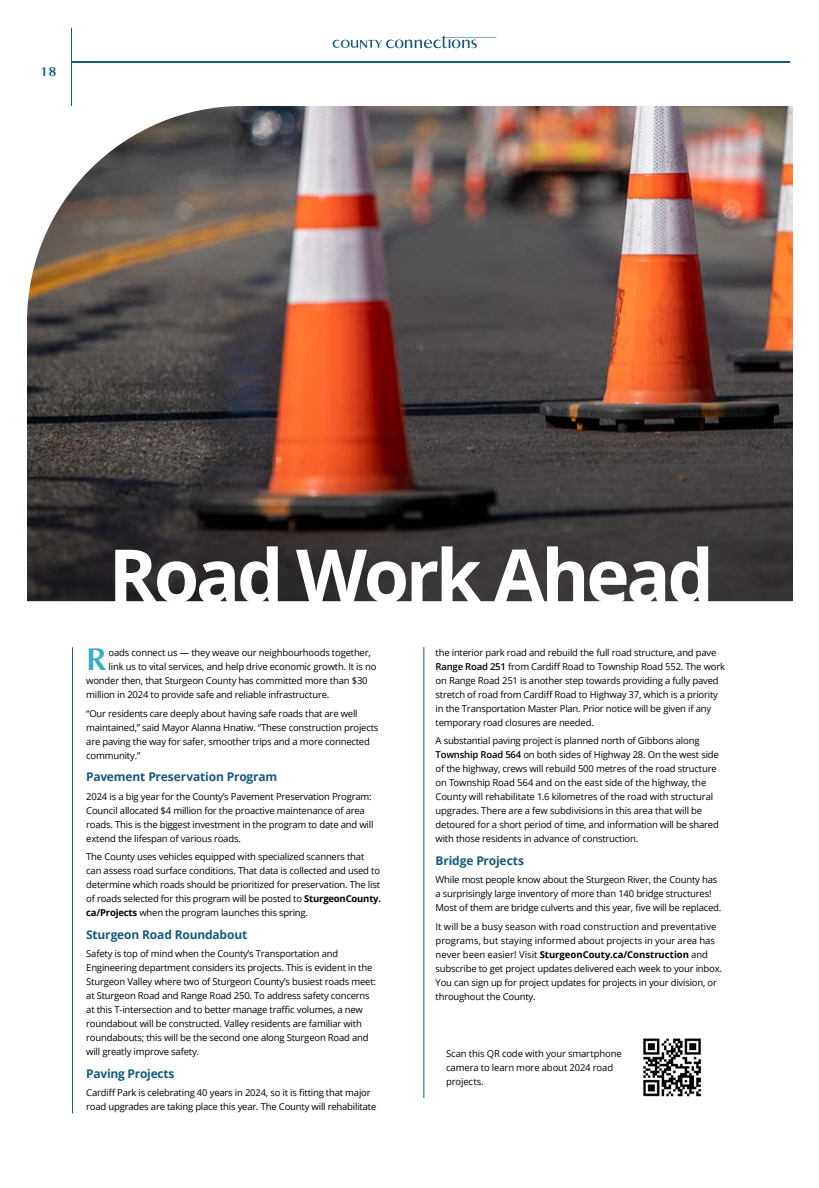
<style>
.page{position:relative;width:819px;height:1188px;background:#fff}
.page>*{position:absolute;margin:0;border:0;box-sizing:border-box;transform-origin:0 0}
.t1{font:700 73.4px "Open Sans";letter-spacing:-.045em;color:#fff}
.t2{font:700 30px "Accent Graphic";color:#35afc8}
.t3{font:700 12px "Open Sans";letter-spacing:-.015em;color:#185a7d}
.t4{font:700 12px "Accent Graphic";color:#185a7d}
.t5{font:9.5px/14px "Open Sans";letter-spacing:-.02em;color:#000}
.s1{font-weight:600}
.s2{font-weight:700}
</style>
<div class="page">
<img style="left:27px;top:106px;width:766px;height:495px">
<hr style="left:72px;top:647px;width:1px;height:466px;background:#185a7d">
<hr style="left:423px;top:647px;width:1px;height:451px;background:#185a7d">
<img style="left:643px;top:1038px;width:60px;height:59px">
<p class="t4" style="left:42px;top:66px;width:16px">18</p>
<h1 class="t1" style="left:109px;top:546px;width:607px">Road Work Ahead</h1>
<h2 class="t2" style="left:86px;top:644px;width:22px">R</h2>
<p class="t5" style="left:436px;top:646px;width:291px">the interior park road and rebuild the full road structure, and pave <span class="s1">Range Road 251</span> from Cardiff Road to Township Road 552. The work on Range Road 251 is another step towards providing a fully paved stretch of road from Cardiff Road to Highway 37, which is a priority in the Transportation Master Plan. Prior notice will be given if any temporary road closures are needed.</p>
<p class="t5" style="left:436px;top:733px;width:285px">A substantial paving project is planned north of Gibbons along <span class="s1">Township Road 564</span> on both sides of Highway 28. On the west side of the highway, crews will rebuild 500 metres of the road structure on Township Road 564 and on the east side of the highway, the County will rehabilitate 1.6 kilometres of the road with structural upgrades. There are a few subdivisions in this area that will be detoured for a short period of time, and information will be shared with those residents in advance of construction.</p>
<p class="t3" style="left:436px;top:855px;width:90px">Bridge Projects</p>
<p class="t5" style="left:436px;top:872px;width:287px">While most people know about the Sturgeon River, the County has a surprisingly large inventory of more than 140 bridge structures!<br>Most of them are bridge culverts and this year, five will be replaced.</p>
<p class="t5" style="left:436px;top:920px;width:288px">It will be a busy season with road construction and preventative programs, but staying informed about projects in your area has never been easier! Visit <span class="s2">SturgeonCouty.ca/Construction</span> and subscribe to get project updates delivered each week to your inbox.<br>You can sign up for project updates for projects in your division, or throughout the County.</p>
<p class="t5" style="left:109px;top:646px;width:264px">oads connect us — they weave our neighbourhoods together,</p>
<p class="t5" style="left:109px;top:661px;width:269px">link us to vital services, and help drive economic growth. It is no</p>
<p class="t5" style="left:86px;top:674px;width:283px">wonder then, that Sturgeon County has committed more than $30</p>
<p class="t5" style="left:86px;top:689px;width:245px">million in 2024 to provide safe and reliable infrastructure.</p>
<p class="t5" style="left:86px;top:707px;width:294px">“Our residents care deeply about having safe roads that are well maintained,” said Mayor Alanna Hnatiw. “These construction projects are paving the way for safer, smoother trips and a more connected community.”</p>
<p class="t3" style="left:86px;top:772px;width:193px">Pavement Preservation Program</p>
<p class="t5" style="left:86px;top:790px;width:289px">2024 is a big year for the County’s Pavement Preservation Program:<br>Council allocated $4 million for the proactive maintenance of area roads. This is the biggest investment in the program to date and will extend the lifespan of various roads.</p>
<p class="t5" style="left:86px;top:851px;width:296px">The County uses vehicles equipped with specialized scanners that can assess road surface conditions. That data is collected and used to determine which roads should be prioritized for preservation. The list of roads selected for this program will be posted to <span class="s2">SturgeonCounty. ca/Projects</span> when the program launches this spring.</p>
<p class="t3" style="left:86px;top:930px;width:163px">Sturgeon Road Roundabout</p>
<p class="t5" style="left:86px;top:947px;width:291px">Safety is top of mind when the County’s Transportation and Engineering department considers its projects. This is evident in the Sturgeon Valley where two of Sturgeon County’s busiest roads meet: at Sturgeon Road and Range Road 250. To address safety concerns at this T-intersection and to better manage traffic volumes, a new roundabout will be constructed. Valley residents are familiar with roundabouts; this will be the second one along Sturgeon Road and will greatly improve safety.</p>
<p class="t3" style="left:86px;top:1069px;width:90px">Paving Projects</p>
<p class="t5" style="left:86px;top:1086px;width:292px">Cardiff Park is celebrating 40 years in 2024, so it is fitting that major road upgrades are taking place this year. The County will rehabilitate</p>
<p class="t5" style="left:446px;top:1046px;width:177px">Scan this QR code with your smartphone camera to learn more about 2024 road projects.</p>
</div>
